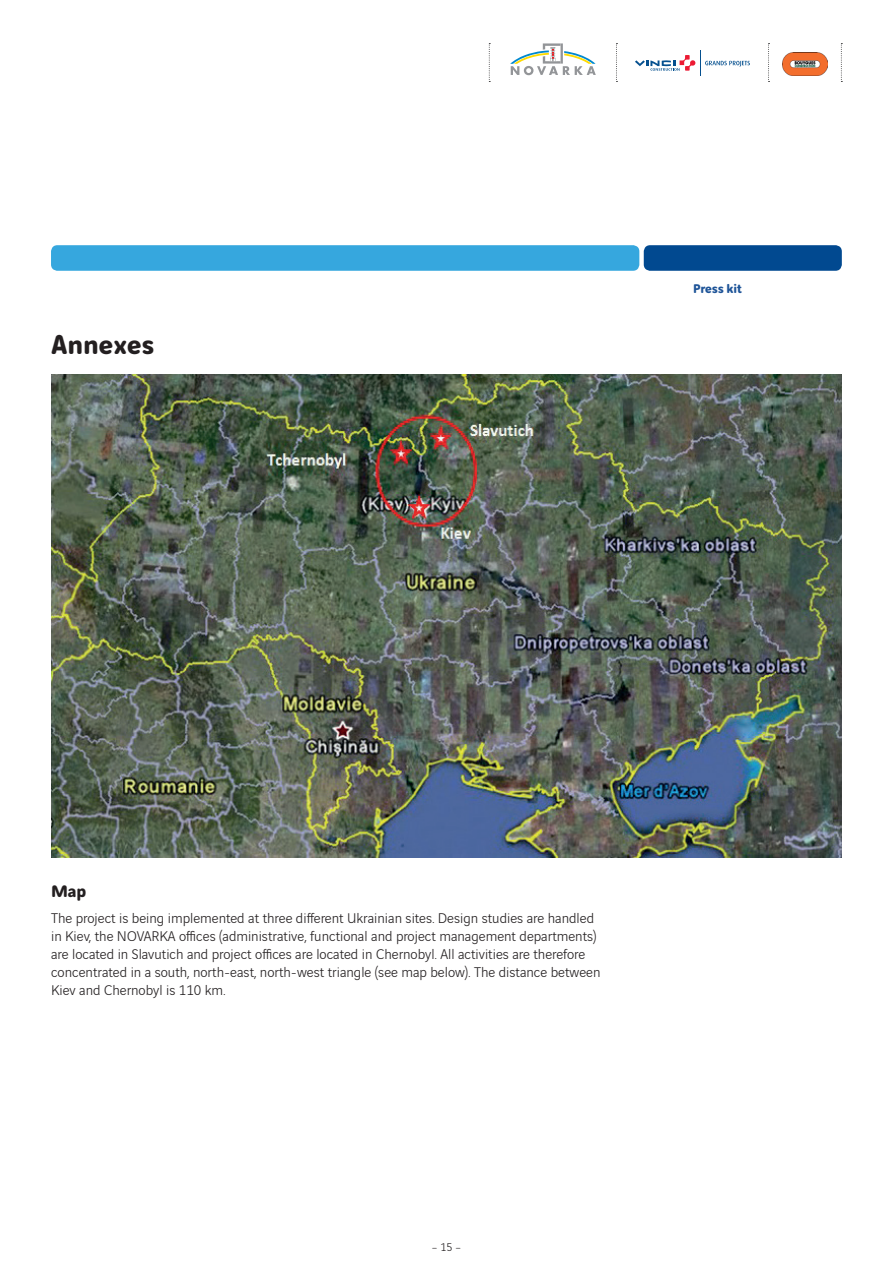
<style>
.page{position:relative;width:893px;height:1263px;background:#fff}
.page>*{position:absolute;margin:0;border:0;box-sizing:border-box;transform-origin:0 0}
.t1{font:700 28.5px "Vinci Rounded";color:#231f20}
.t2{font:700 18px "Vinci Rounded";color:#231f20}
.t3{font:300 15px/18px "Vinci Sans";color:#231f20}
.t4{font:700 13.5px "Vinci Rounded";letter-spacing:-.01em;color:#1e5498}
.t5{font:300 12px "Vinci Rounded";color:#231f20}
</style>
<div class="page">
<div style="left:51px;top:245px;width:588px;height:26px;background:#36a7de;border-radius:6px"></div>
<div style="left:644px;top:245px;width:198px;height:26px;background:#014990;border-radius:6px"></div>
<img style="left:783px;top:53px;width:44px;height:22px">
<svg style="left:510px;top:43px;width:86px;height:32px"></svg>
<svg style="left:616px;top:43px;width:1px;height:39px"></svg>
<svg style="left:489px;top:43px;width:1px;height:39px"></svg>
<svg style="left:841px;top:43px;width:1px;height:39px"></svg>
<svg style="left:768px;top:43px;width:1px;height:39px"></svg>
<svg style="left:635px;top:51px;width:115px;height:25px"></svg>
<img style="left:51px;top:375px;width:791px;height:482px">
<h1 class="t1" style="left:51px;top:323px;width:104px">Annexes</h1>
<p class="t4" style="left:693px;top:279px;width:50px">Press kit</p>
<p class="t2" style="left:51px;top:878px;width:37px">Map</p>
<p class="t3" style="left:51px;top:908px;width:551px">The project is being implemented at three different Ukrainian sites. Design studies are handled in Kiev, the NOVARKA offices (administrative, functional and project management departments) are located in Slavutich and project offices are located in Chernobyl. All activities are therefore concentrated in a south, north-east, north-west triangle (see map below). The distance between Kiev and Chernobyl is 110 km.</p>
<p class="t5" style="left:432px;top:1239px;width:31px">– 15 –</p>
</div>
